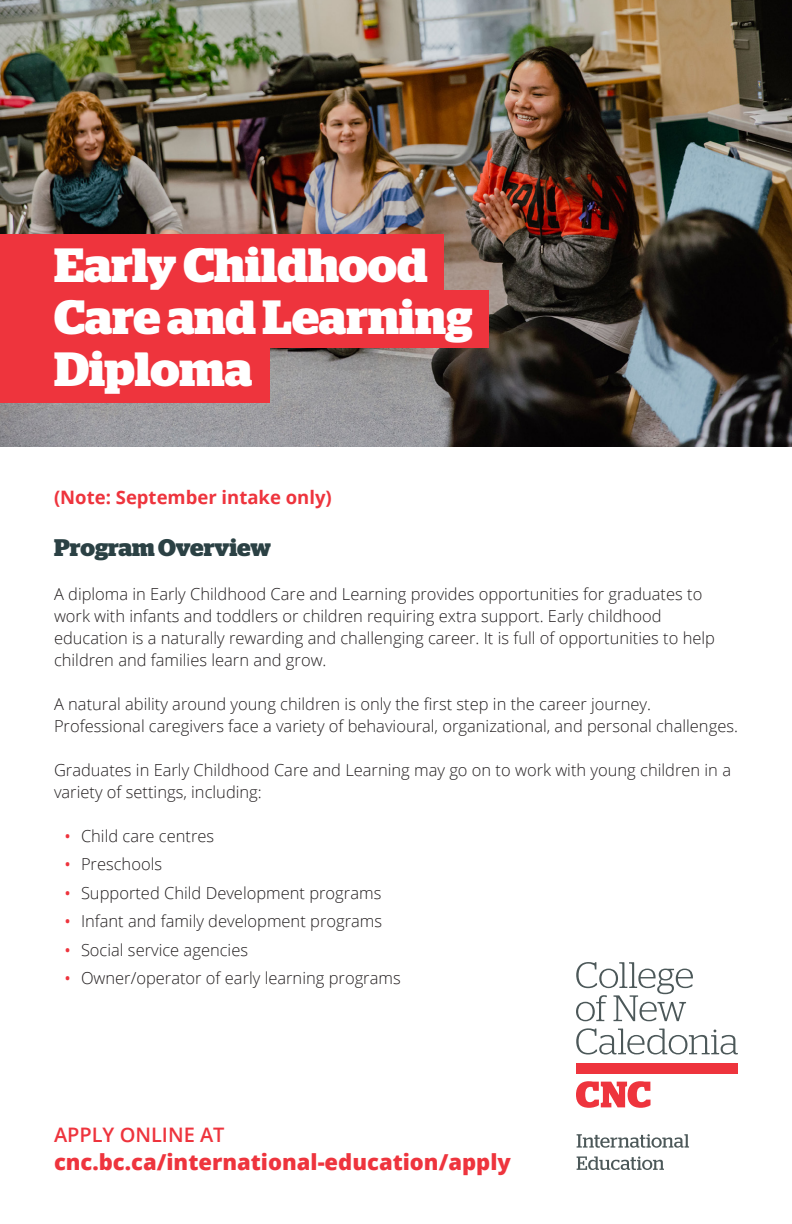
<style>
.page{position:relative;width:792px;height:1224px;background:#fff}
.page>*{position:absolute;margin:0;border:0;box-sizing:border-box;transform-origin:0 0}
.H7b{font:700 48px "Stag";color:#fff}
.Body_Copy_Large_Sub{font:700 24px "Stag";color:#2b4144}
.t1{font:800 22px "Open Sans";color:#ee343d}
.t2{font:600 20px "Open Sans";color:#ee343d}
.Body_Copy_Large{font:700 18.4px "Open Sans";color:#ee343d}
.Body_Copy{font:300 16.4px/22px "Open Sans";color:#231f20}
.s1{font-size:24px;color:#ee343d}
</style>
<div class="page">
<svg style="left:576px;top:1028px;width:162px;height:27px"></svg>
<svg style="left:576px;top:962px;width:117px;height:59px"></svg>
<div style="left:576px;top:1063px;width:162px;height:10px;background:#ee343d"></div>
<svg style="left:576px;top:1081px;width:75px;height:27px"></svg>
<svg style="left:577px;top:1134px;width:112px;height:14px"></svg>
<svg style="left:577px;top:1156px;width:87px;height:14px"></svg>
<img style="left:0;top:0;width:792px;height:447px">
<div style="left:0;top:290px;width:489px;height:57px;background:#ee343d"></div>
<div style="left:0;top:235px;width:444px;height:57px;background:#ee343d"></div>
<div style="left:0;top:346px;width:270px;height:57px;background:#ee343d"></div>
<p class="H7b" style="left:54px;top:237px;width:375px">Early Childhood</p>
<p class="H7b" style="left:54px;top:289px;width:420px">Care and Learning</p>
<p class="H7b" style="left:54px;top:341px;width:200px">Diploma</p>
<p class="Body_Copy_Large" style="left:54px;top:484px;width:279px">(Note: September intake only)</p>
<p class="Body_Copy_Large_Sub" style="left:54px;top:534px;width:218px">Program Overview</p>
<p class="Body_Copy" style="left:54px;top:583px;width:663px">A diploma in Early Childhood Care and Learning provides opportunities for graduates to work with infants and toddlers or children requiring extra support. Early childhood education is a naturally rewarding and challenging career. It is full of opportunities to help children and families learn and grow.</p>
<p class="Body_Copy" style="left:54px;top:693px;width:686px">A natural ability around young children is only the first step in the career journey.<br>Professional caregivers face a variety of behavioural, organizational, and personal challenges.</p>
<p class="Body_Copy" style="left:54px;top:759px;width:679px">Graduates in Early Childhood Care and Learning may go on to work with young children in a variety of settings, including:</p>
<p class="Body_Copy" style="left:63px;top:825px;width:153px"><span class="s1">•</span> Child care centres</p>
<p class="Body_Copy" style="left:63px;top:853px;width:101px"><span class="s1">•</span> Preschools</p>
<p class="Body_Copy" style="left:63px;top:882px;width:320px"><span class="s1">•</span> Supported Child Development programs</p>
<p class="Body_Copy" style="left:63px;top:910px;width:321px"><span class="s1">•</span> Infant and family development programs</p>
<p class="Body_Copy" style="left:63px;top:939px;width:187px"><span class="s1">•</span> Social service agencies</p>
<p class="Body_Copy" style="left:63px;top:967px;width:339px"><span class="s1">•</span> Owner/operator of early learning programs</p>
<p class="t2" style="left:54px;top:1121px;width:172px">APPLY ONLINE AT</p>
<h3 class="t1" style="left:54px;top:1145px;width:458px">cnc.bc.ca/international-education/apply</h3>
</div>
